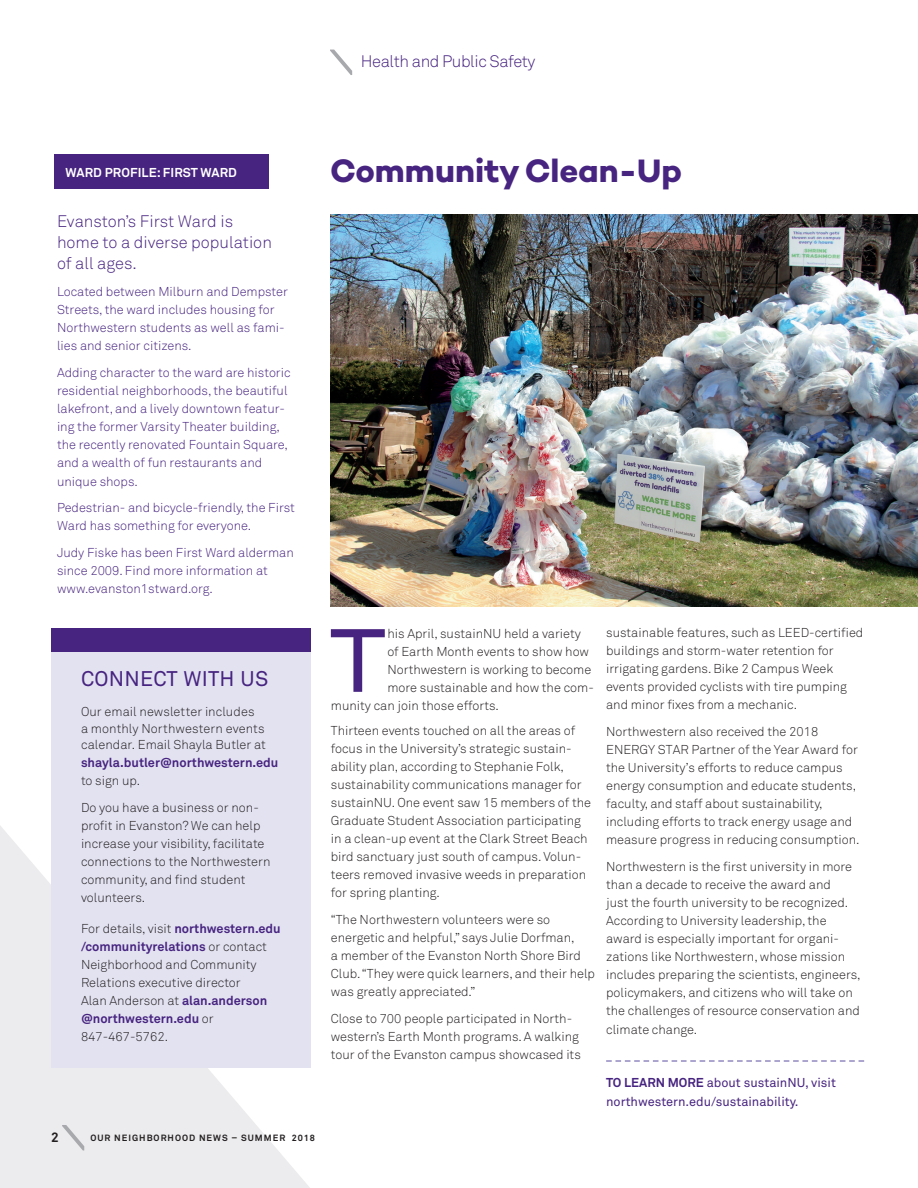
<style>
.page{position:relative;width:918px;height:1188px;background:#fff}
.page>*{position:absolute;margin:0;border:0;box-sizing:border-box;transform-origin:0 0}
.t1{font:92.1px "Campton";color:#472480}
.t2{font:700 33px "Campton";color:#472480}
.t3{font:21px "Akkurat Pro";letter-spacing:.01em;color:#472480}
.t4{font:300 16.5px/21px "Akkurat Pro";letter-spacing:-.005em;color:#472480}
.t5{font:300 16.5px "Akkurat Pro";letter-spacing:-.025em;color:#472480}
.t6{font:700 13.5px "Akkurat Pro";color:#231f20}
.t7{font:300 12.75px/18px "Akkurat Pro";color:#231f20}
.t8{font:300 12.75px/18px "Akkurat Pro";color:#472480}
.t9{font:12.75px/18px "Akkurat Pro";color:#472480}
.t10{font:700 12.75px "Akkurat Pro";color:#472480}
.t11{font:700 12.75px "Akkurat Pro";letter-spacing:.01em;color:#fff}
.t12{font:700 9px "Akkurat Pro";letter-spacing:.11em;color:#231f20}
.s1{font-weight:700;color:#472480}
.s2{font-weight:700}
</style>
<div class="page">
<svg style="left:0;top:826px;width:310px;height:362px;fill:#ececee"></svg>
<svg style="left:330px;top:50px;width:22px;height:25px"></svg>
<svg style="left:62px;top:1125px;width:22px;height:25px"></svg>
<div style="left:51px;top:652px;width:260px;height:416px;background:#e3e2f1"></div>
<div style="left:51px;top:628px;width:260px;height:24px;background:#472480"></div>
<div style="left:54px;top:155px;width:214px;height:34px;background:#472480"></div>
<img style="left:331px;top:215px;width:587px;height:391px">
<svg style="left:606px;top:1060px;width:258px;height:2px"></svg>
<p class="t5" style="left:361px;top:52px;width:176px">Health and Public Safety</p>
<p class="t11" style="left:65px;top:164px;width:173px">WARD PROFILE: FIRST WARD</p>
<p class="t4" style="left:57px;top:211px;width:216px">Evanston’s First Ward is home to a diverse population of all ages.</p>
<p class="t8" style="left:57px;top:283px;width:232px">Located between Milburn and Dempster Streets, the ward includes housing for Northwestern students as well as fami&shy;lies and senior citizens.</p>
<p class="t8" style="left:57px;top:364px;width:235px">Adding character to the ward are historic residential neighborhoods, the beautiful lakefront, and a lively downtown featur&shy;ing the former Varsity Theater building, the recently renovated Fountain Square, and a wealth of fun restaurants and unique shops.</p>
<p class="t8" style="left:57px;top:499px;width:239px">Pedestrian- and bicycle-friendly, the First<br>Ward has something for everyone.</p>
<p class="t8" style="left:57px;top:544px;width:238px">Judy Fiske has been First Ward alderman since 2009. Find more information at www.evanston1stward.org.</p>
<h3 class="t3" style="left:81px;top:667px;width:189px">CONNECT WITH US</h3>
<p class="t7" style="left:81px;top:704px;width:186px;line-height:16.5px">Our email newsletter includes<br>a monthly Northwestern events calendar. Email Shayla Butler at</p>
<p class="t10" style="left:81px;top:755px;width:199px">shayla.butler@northwestern.edu</p>
<p class="t7" style="left:81px;top:767px;width:177px;line-height:27px">to sign up.<br>Do you have a business or non-</p>
<p class="t7" style="left:81px;top:817px;width:191px">profit in Evanston? We can help increase your visibility, facilitate connections to the Northwestern community, and find student volunteers.</p>
<p class="t7" style="left:81px;top:920px;width:201px">For details, visit <span class="s1">northwestern.edu /communityrelations</span> or contact<br>Neighborhood and Community<br>Relations executive director<br>Alan Anderson at <span class="s1">alan.anderson @northwestern.edu</span> or<br>847-467-5762.</p>
<p class="t6" style="left:51px;top:1129px;width:9px">2</p>
<p class="t12" style="left:90px;top:1132px;width:226px">OUR NEIGHBORHOOD NEWS – SUMMER 2018</p>
<h2 class="t2" style="left:330px;top:150px;width:353px">Community Clean-Up</h2>
<h1 class="t1" style="left:328px;top:603px;width:61px">T</h1>
<p class="t7" style="left:387px;top:624px;width:195px">his April, sustainNU held a variety</p>
<p class="t7" style="left:387px;top:642px;width:203px">of Earth Month events to show how</p>
<p class="t7" style="left:387px;top:660px;width:205px">Northwestern is working to become</p>
<p class="t7" style="left:387px;top:678px;width:208px">more sustainable and how the com-</p>
<p class="t7" style="left:331px;top:696px;width:170px">munity can join those efforts.</p>
<p class="t7" style="left:331px;top:722px;width:262px">Thirteen events touched on all the areas of focus in the University’s strategic sustain&shy;ability plan, according to Stephanie Folk, sustainability communications manager for sustainNU. One event saw 15 members of the Graduate Student Association participating in a clean-up event at the Clark Street Beach bird sanctuary just south of campus. Volun&shy;teers removed invasive weeds in preparation for spring planting.</p>
<p class="t7" style="left:331px;top:911px;width:266px">“The Northwestern volunteers were so energetic and helpful,” says Julie Dorfman,<br>a member of the Evanston North Shore Bird Club. “They were quick learners, and their help was greatly appreciated.”</p>
<p class="t7" style="left:331px;top:1010px;width:252px">Close to 700 people participated in North&shy;western’s Earth Month programs. A walking tour of the Evanston campus showcased its</p>
<p class="t7" style="left:606px;top:624px;width:259px">sustainable features, such as LEED-certified buildings and storm-water retention for irrigating gardens. Bike 2 Campus Week events provided cyclists with tire pumping and minor fixes from a mechanic.</p>
<p class="t7" style="left:606px;top:723px;width:255px">Northwestern also received the 2018<br>ENERGY STAR Partner of the Year Award for the Univer sity’s efforts to reduce campus energy consumption and educate students, faculty, and staff about sustainability, including efforts to track energy usage and measure progress in reducing consumption.</p>
<p class="t7" style="left:606px;top:858px;width:256px">Northwestern is the first university in more than a decade to receive the award and<br>just the fourth university to be recognized.<br>According to University leadership, the award is especially important for organi&shy;zations like Northwestern, whose mission includes preparing the scientists, engineers, policymakers, and citizens who will take on the challenges of resource conservation and climate change.</p>
<p class="t9" style="left:606px;top:1074px;width:231px"><span class="s2">TO LEARN MORE</span> about sustainNU, visit northwestern.edu/sustainability.</p>
</div>
